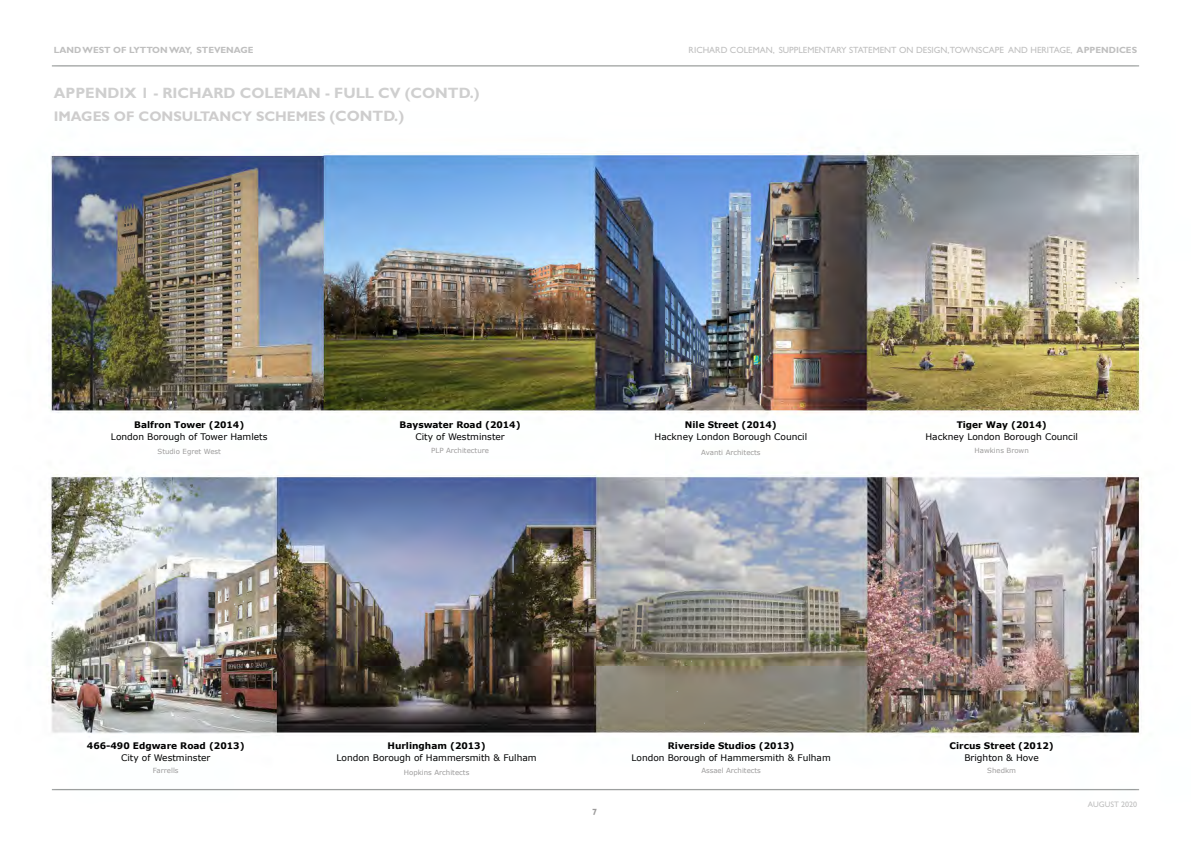
<style>
.page{position:relative;width:1191px;height:842px;background:#fff}
.page>*{position:absolute;margin:0;border:0;box-sizing:border-box;transform-origin:0 0}
.t1{font:700 15px "Gill Sans Std";color:#cfcfcf}
.t2{font:700 14px "Gill Sans Std";color:#cecdcd}
.t3{font:9px "Verdana";color:#000}
.t4{font:700 9px "Verdana";color:#000}
.t5{font:9px "Gill Sans Std";color:#bfbfbf}
.t6{font:700 9px "Gill Sans Std";color:#bfbfbf}
.t7{font:700 9px "Gill Sans Std";color:#9c9b9b}
.t8{font:8px "Gill Sans Std";color:#bfbfbf}
.t9{font:7px "Verdana";color:#9c9b9b}
.s1{font-size:15px}
.s2{font-weight:700}
</style>
<div class="page">
<img style="left:47px;top:65px;width:1097px;height:726px">
<p class="t6" style="left:54px;top:45px;width:201px">LAND WEST OF LYTTON WAY, STEVENAGE</p>
<p class="t1" style="left:54px;top:84px;width:427px">APPENDIX 1 - RICHARD COLEMAN - FULL CV (CONTD.)</p>
<p class="t2" style="left:54px;top:108px;width:352px">IMAGES OF CONSULTANCY SCHEMES <span class="s1">(CONTD.)</span></p>
<p class="t5" style="left:688px;top:45px;width:450px">RICHARD COLEMAN, SUPPLEMENTARY STATEMENT ON DESIGN,TOWNSCAPE AND HERITAGE, <span class="s2">APPENDICES</span></p>
<p class="t4" style="left:134px;top:418px;width:111px">Balfron Tower (2014)</p>
<p class="t3" style="left:111px;top:431px;width:158px">London Borough of Tower Hamlets</p>
<p class="t9" style="left:158px;top:447px;width:65px">Studio Egret West</p>
<p class="t4" style="left:399px;top:418px;width:123px">Bayswater Road (2014)</p>
<p class="t3" style="left:415px;top:431px;width:91px">City of Westminster</p>
<p class="t9" style="left:431px;top:445px;width:59px">PLP Architecture</p>
<p class="t4" style="left:685px;top:418px;width:93px">Nile Street (2014)</p>
<p class="t3" style="left:654px;top:431px;width:154px">Hackney London Borough Council</p>
<p class="t9" style="left:701px;top:448px;width:61px">Avanti Architects</p>
<p class="t4" style="left:956px;top:418px;width:91px">Tiger Way (2014)</p>
<p class="t3" style="left:925px;top:431px;width:154px">Hackney London Borough Council</p>
<p class="t9" style="left:974px;top:445px;width:56px">Hawkins Brown</p>
<p class="t4" style="left:87px;top:739px;width:159px">466-490 Edgware Road (2013)</p>
<p class="t3" style="left:121px;top:751px;width:91px">City of Westminster</p>
<p class="t9" style="left:153px;top:766px;width:27px">Farrells</p>
<p class="t4" style="left:387px;top:739px;width:100px">Hurlingham (2013)</p>
<p class="t3" style="left:336px;top:751px;width:202px">London Borough of Hammersmith &amp; Fulham</p>
<p class="t9" style="left:404px;top:767px;width:67px">Hopkins Architects</p>
<p class="t7" style="left:592px;top:806px;width:6px">7</p>
<p class="t4" style="left:668px;top:739px;width:128px">Riverside Studios (2013)</p>
<p class="t3" style="left:631px;top:751px;width:201px">London Borough of Hammersmith &amp; Fulham</p>
<p class="t9" style="left:701px;top:766px;width:61px">Assael Architects</p>
<p class="t4" style="left:949px;top:739px;width:106px">Circus Street (2012)</p>
<p class="t3" style="left:964px;top:751px;width:76px">Brighton &amp; Hove</p>
<p class="t9" style="left:987px;top:766px;width:30px">Shedkm</p>
<p class="t8" style="left:1088px;top:799px;width:51px">AUGUST 2020</p>
</div>
